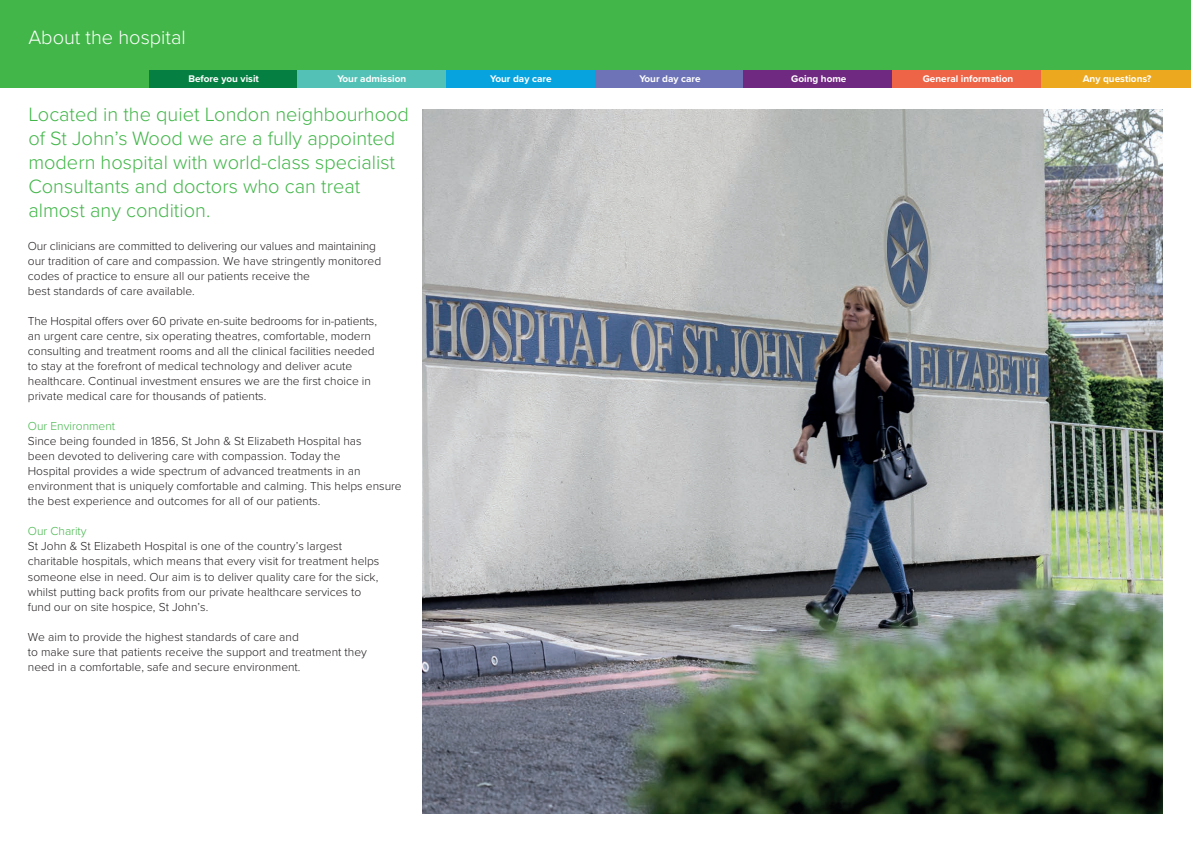
<style>
.page{position:relative;width:1191px;height:842px;background:#fff}
.page>*{position:absolute;margin:0;border:0;box-sizing:border-box;transform-origin:0 0}
.Bodycopy{font:300 20px/24px "Proxima Nova";color:#42b649}
.t1{font:300 20px "Proxima Nova";color:#fff}
.Bodycopy-2{font:300 12px/15px "Proxima Nova";color:#231f20}
.t2{font:700 10px "Proxima Nova";color:#fff}
.s1{color:#42b649}
</style>
<div class="page">
<img style="left:422px;top:109px;width:740px;height:705px">
<div style="left:0;top:0;width:1191px;height:79px;background:#42b649"></div>
<div style="left:0;top:71px;width:149px;height:17px;background:#42b649"></div>
<div style="left:149px;top:71px;width:149px;height:17px;background:#058042"></div>
<div style="left:297px;top:71px;width:150px;height:17px;background:#53c1b5"></div>
<div style="left:446px;top:71px;width:149px;height:17px;background:#07a3df"></div>
<div style="left:595px;top:71px;width:149px;height:17px;background:#6e73b7"></div>
<div style="left:743px;top:71px;width:149px;height:17px;background:#702980"></div>
<div style="left:892px;top:71px;width:149px;height:17px;background:#ee6447"></div>
<div style="left:1041px;top:71px;width:150px;height:17px;background:#eca81f"></div>
<p class="t1" style="left:28px;top:23px;width:159px">About the hospital</p>
<p class="t2" style="left:188px;top:71px;width:72px">Before you visit</p>
<p class="t2" style="left:337px;top:71px;width:70px">Your admission</p>
<p class="t2" style="left:490px;top:71px;width:63px">Your day care</p>
<p class="t2" style="left:639px;top:71px;width:63px">Your day care</p>
<p class="t2" style="left:791px;top:71px;width:57px">Going home</p>
<p class="t2" style="left:922px;top:71px;width:92px">General information</p>
<p class="t2" style="left:1082px;top:71px;width:70px">Any questions?</p>
<p class="Bodycopy" style="left:28px;top:101px;width:382px">Located in the quiet London neighbourhood of St John’s Wood we are a fully appointed modern hospital with world-class specialist Consultants and doctors who can treat almost any condition.</p>
<p class="Bodycopy-2" style="left:28px;top:238px;width:355px">Our clinicians are committed to delivering our values and maintaining our tradition of care and compassion. We have stringently monitored codes of practice to ensure all our patients receive the<br>best standards of care available.</p>
<p class="Bodycopy-2" style="left:28px;top:313px;width:350px">The Hospital offers over 60 private en-suite bedrooms for in-patients, an urgent care centre, six operating theatres, comfortable, modern consulting and treatment rooms and all the clinical facilities needed to stay at the forefront of medical technology and deliver acute healthcare. Continual investment ensures we are the first choice in private medical care for thousands of patients.</p>
<p class="Bodycopy-2" style="left:28px;top:418px;width:375px"><span class="s1">Our Environment<br></span>Since being founded in 1856, St John &amp; St Elizabeth Hospital has<br>been devoted to delivering care with compassion. Today the<br>Hospital provides a wide spectrum of advanced treatments in an environment that is uniquely comfortable and calming. This helps ensure the best experience and outcomes for all of our patients.</p>
<p class="Bodycopy-2" style="left:28px;top:523px;width:353px"><span class="s1">Our Charity<br></span>St John &amp; St Elizabeth Hospital is one of the country’s largest charitable hospitals, which means that every visit for treatment helps someone else in need. Our aim is to deliver quality care for the sick, whilst putting back profits from our private healthcare services to fund our on site hospice, St John’s.</p>
<p class="Bodycopy-2" style="left:28px;top:628px;width:340px">We aim to provide the highest standards of care and<br>to make sure that patients receive the support and treatment they need in a comfortable, safe and secure environment.</p>
</div>
